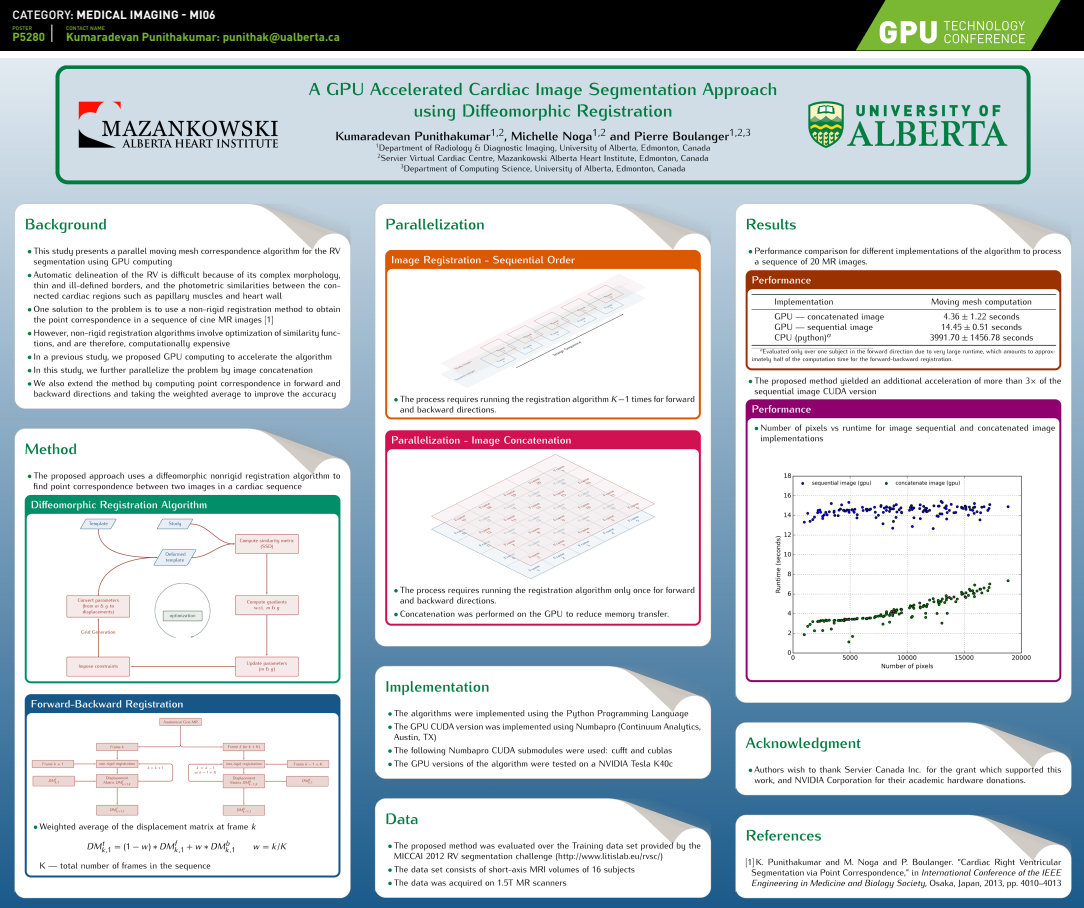
<style>
.page{position:relative;width:1084px;height:908px;background:#fff}
.page>*{position:absolute;margin:0;border:0;box-sizing:border-box;transform-origin:0 0}
.t1{font:700 11.83px "DIN Pro";letter-spacing:.01em;color:#fff}
.t2{font:700 11.55px "DIN Pro";color:#7ab732}
.t3{font:500 5.25px "DIN Pro";letter-spacing:.01em;color:#7ab732}
.s1{font-weight:500}
</style>
<div class="page">
<img style="left:0;top:58px;width:1084px;height:849px">
<div style="left:0;top:0;width:1084px;height:50px;background:#000"></div>
<svg style="left:856px;top:0;width:204px;height:50px"></svg>
<svg style="left:52px;top:24px;width:1px;height:18px"></svg>
<p class="t1" style="left:13px;top:4px;width:204px"><span class="s1">CATEGORY:</span> Medical Imaging - MI06</p>
<p class="t3" style="left:13px;top:24px;width:21px">POSTER</p>
<p class="t2" style="left:13px;top:27px;width:34px">P5280</p>
<p class="t3" style="left:66px;top:24px;width:40px">CONTACT NAME</p>
<p class="t2" style="left:66px;top:27px;width:275px">Kumaradevan Punithakumar: punithak@ualberta.ca</p>
</div>
